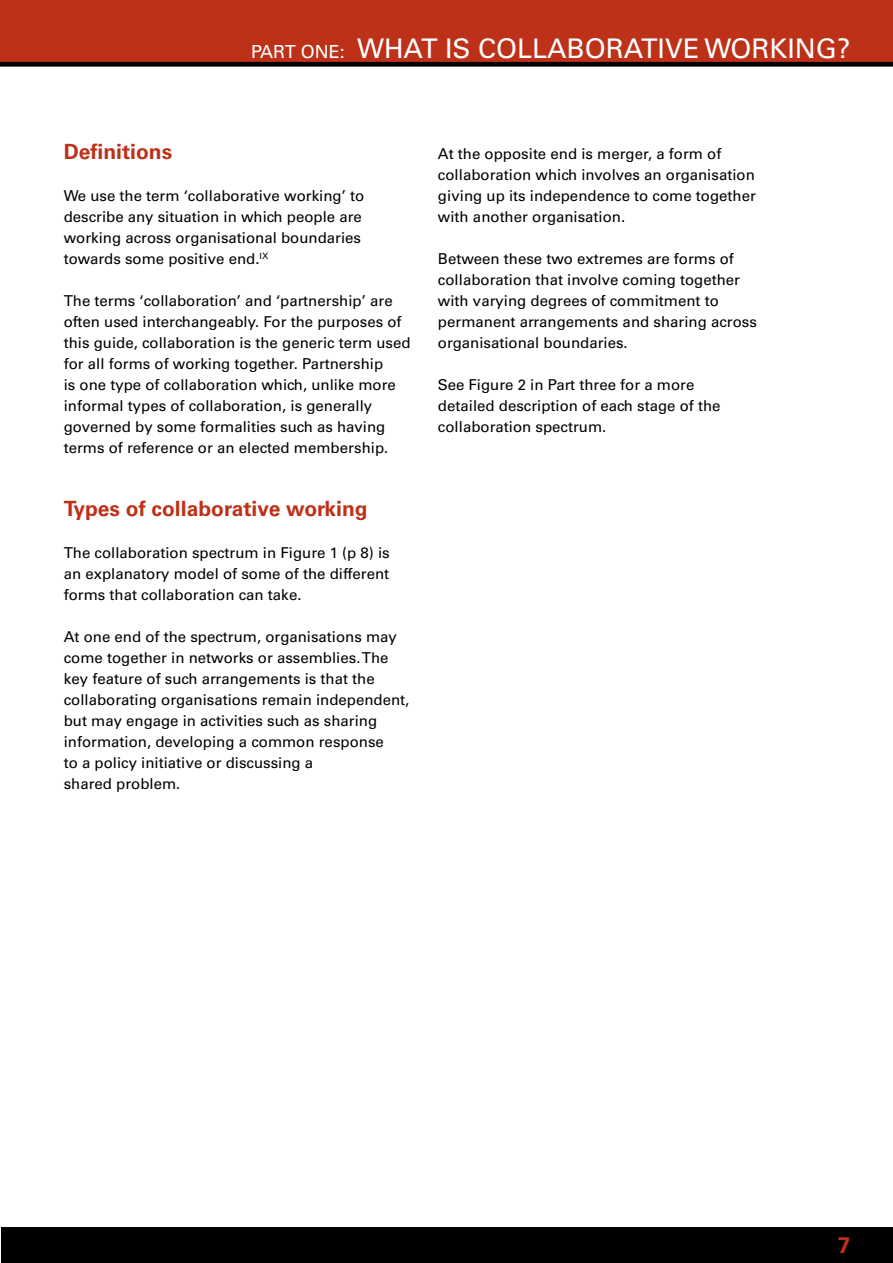
<style>
.page{position:relative;width:893px;height:1263px;background:#fff}
.page>*{position:absolute;margin:0;border:0;box-sizing:border-box;transform-origin:0 0}
.t1{font:27px "Univers";color:#fff}
.t2{font:700 22.5px "Univers";color:#be3119}
.t3{font:700 21px "Univers";color:#be3119}
.t4{font:18px "Univers";color:#fff}
.t5{font:15px/21px "Univers";color:#000}
.s1{font-size:18px}
</style>
<div class="page">
<hr style="left:0;top:1227px;width:1px;height:36px;background:#000">
<div style="left:1px;top:1227px;width:892px;height:36px;background:#000"></div>
<svg style="left:0;top:0;width:893px;height:66px;background:#b22d17"></svg>
<p class="t4" style="left:251px;top:41px;width:23px">PART</p>
<p class="t4" style="left:301px;top:41px;width:14px">ONE</p>
<h1 class="t1" style="left:340px;top:33px;width:512px"><span class="s1">:</span> What is collaborative working ?</h1>
<h3 class="t3" style="left:64px;top:139px;width:110px">Definitions</h3>
<p class="t5" style="left:64px;top:185px;width:302px">We use the term ‘collaborative working’ to describe any situation in which people are working across organisational boundaries towards some positive end.<sup>IX</sup></p>
<p class="t5" style="left:64px;top:290px;width:348px">The terms ‘collaboration’ and ‘partnership’ are often used interchangeably. For the purposes of this guide, collaboration is the generic term used for all forms of working together. Partnership<br>is one type of collaboration which, unlike more informal types of collaboration, is generally governed by some formalities such as having terms of reference or an elected membership.</p>
<h3 class="t3" style="left:64px;top:496px;width:305px">Types of collaborative working</h3>
<p class="t5" style="left:64px;top:542px;width:327px;text-align:justify">The collaboration spectrum in Figure 1 (p 8) is an explanatory model of some of the different forms that collaboration can take.</p>
<p class="t5" style="left:64px;top:626px;width:347px">At one end of the spectrum, organisations may come together in networks or assemblies. The key feature of such arrangements is that the collaborating organisations remain independent, but may engage in activities such as sharing information, developing a common response<br>to a policy initiative or discussing a<br>shared problem.</p>
<p class="t5" style="left:438px;top:143px;width:319px">At the opposite end is merger, a form of collaboration which involves an organisation giving up its independence to come together with another organisation.</p>
<p class="t5" style="left:438px;top:248px;width:320px">Between these two extremes are forms of collaboration that involve coming together with varying degrees of commitment to permanent arrangements and sharing across organisational boundaries.</p>
<p class="t5" style="left:438px;top:374px;width:284px">See Figure 2 in Part three for a more detailed description of each stage of the collaboration spectrum.</p>
<h2 class="t2" style="left:838px;top:1231px;width:14px">7</h2>
</div>
